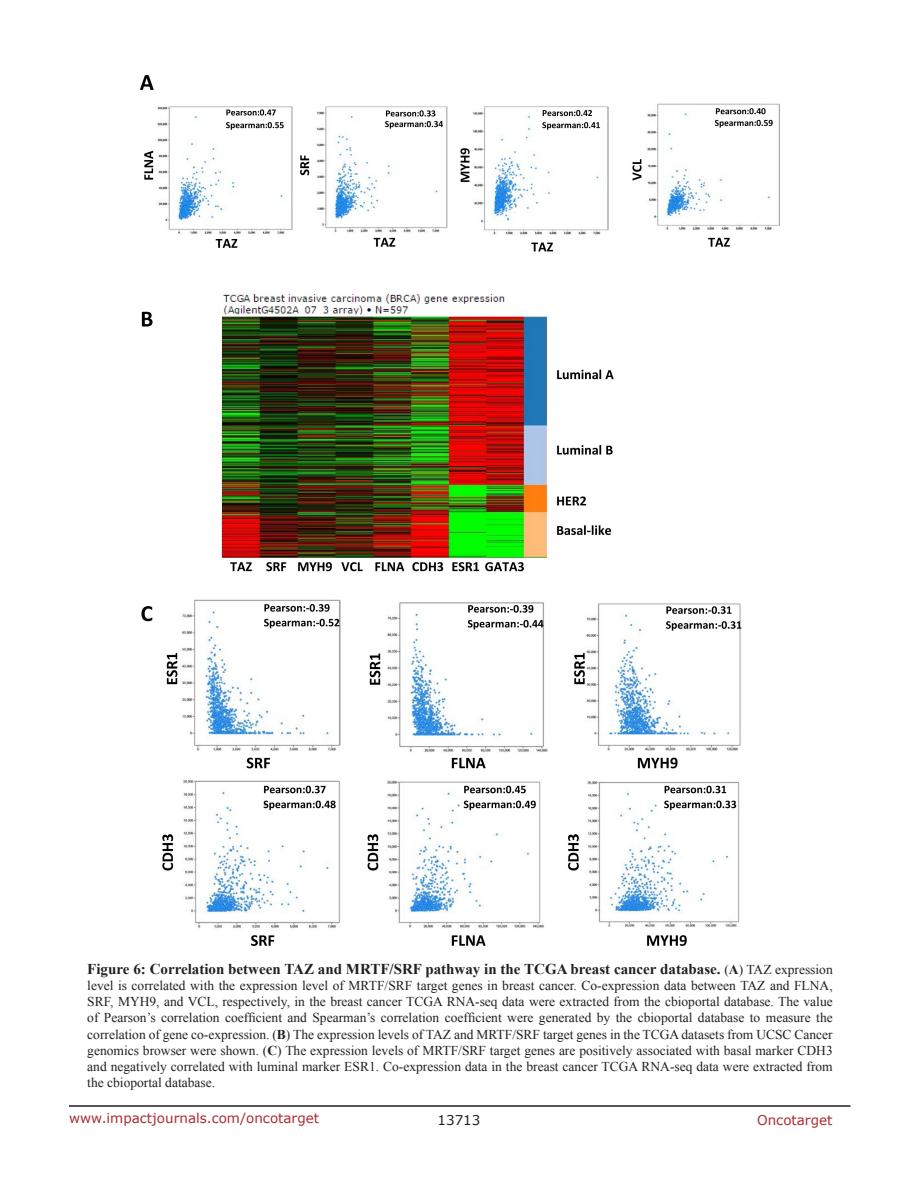
<style>
.page{position:relative;width:918px;height:1188px;background:#fff}
.page>*{position:absolute;margin:0;border:0;box-sizing:border-box;transform-origin:0 0}
.FigureText{font:700 15px "Times New Roman";color:#221f22}
.FigureText-2{font:13.5px/16.2px "Times New Roman";color:#221f22;text-align:justify}
.t1{font:13.5px "Verdana";color:#ac2b31}
.t2{font:13.5px "Verdana";color:#221f22}
.s1{font-weight:400;font-size:13.5px}
.s2{font-size:13.5px}
.s3{font-weight:700}
</style>
<div class="page">
<hr style="left:69px;top:1105px;width:781px;height:2px;background:#231f20">
<img style="left:140px;top:75px;width:640px;height:871px">
<p class="FigureText" style="left:87px;top:958px;width:747px">Figure 6: Correlation between TAZ and MRTF/SRF pathway in the TCGA breast cancer database. <span class="s1">(</span><span class="s2">A</span><span class="s1">) TAZ expression</span></p>
<p class="FigureText-2" style="left:87px;top:977px;width:747px">level is correlated with the expression level of MRTF/SRF target genes in breast cancer. Co-expression data between TAZ and FLNA, SRF, MYH9, and VCL, respectively, in the breast cancer TCGA RNA-seq data were extracted from the cbioportal database. The value of Pearson’s correlation coefficient and Spearman’s correlation coefficient were generated by the cbioportal database to measure the correlation of gene co-expression. (<span class="s3">B</span>) The expression levels of TAZ and MRTF/SRF target genes in the TCGA datasets from UCSC Cancer genomics browser were shown. (<span class="s3">C</span>) The expression levels of MRTF/SRF target genes are positively associated with basal marker CDH3 and negatively correlated with luminal marker ESR1. Co-expression data in the breast cancer TCGA RNA-seq data were extracted from the cbioportal database.</p>
<p class="t1" style="left:69px;top:1109px;width:252px">www.impactjournals.com/oncotarget</p>
<p class="t2" style="left:438px;top:1111px;width:44px">13713</p>
<p class="t1" style="left:757px;top:1111px;width:77px">Oncotarget</p>
</div>
